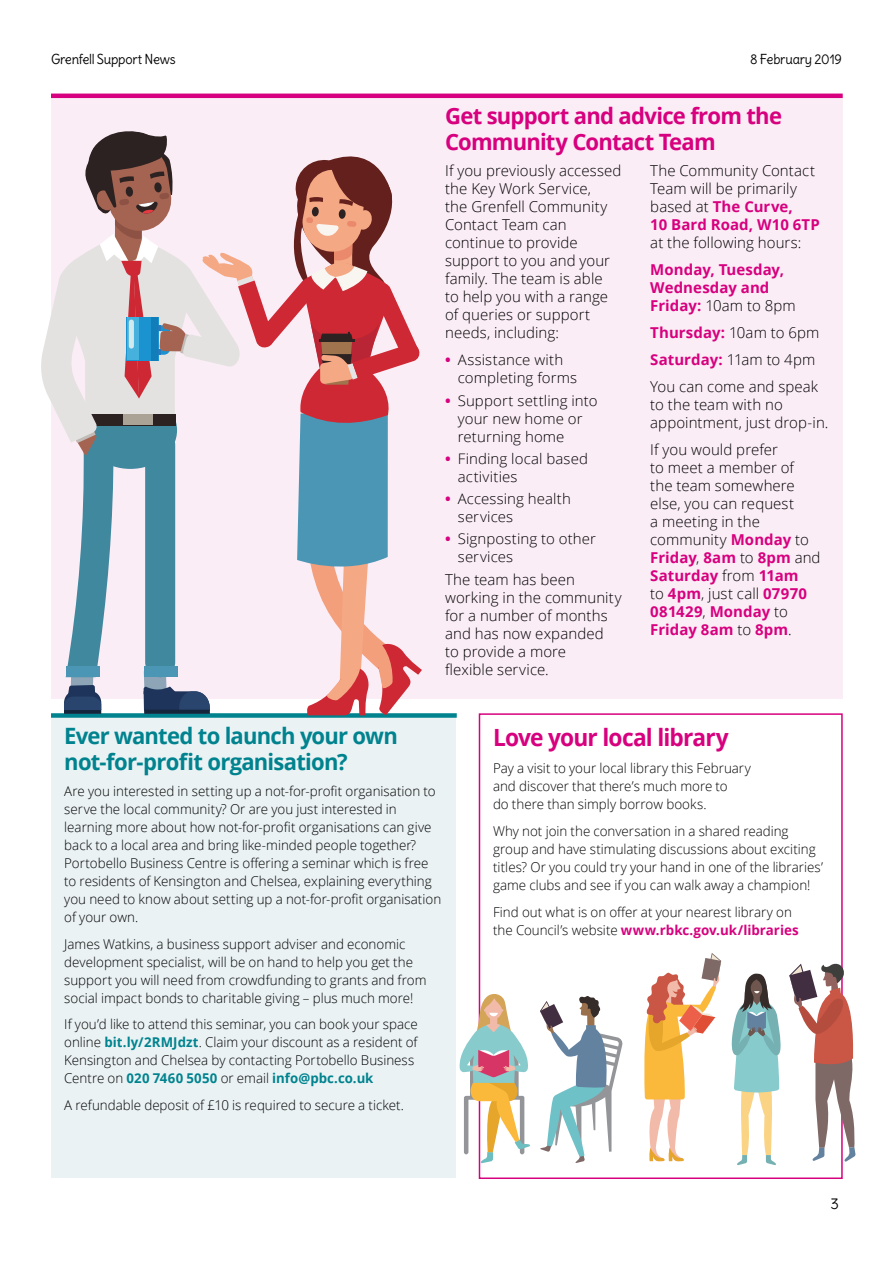
<style>
.page{position:relative;width:893px;height:1263px;background:#fff}
.page>*{position:absolute;margin:0;border:0;box-sizing:border-box;transform-origin:0 0}
.t1{font:700 23.7px "Open Sans";letter-spacing:-.04em;color:#d7007e;scale:.96 1}
.t2{font:700 22.5px/25.5px "Open Sans";letter-spacing:-.035em;color:#00838e}
.t3{font:700 22.5px/25.5px "Open Sans";letter-spacing:-.035em;color:#d7007e}
.t4{font:300 15px/18px "Open Sans";letter-spacing:.005em;color:#000}
.t5{font:700 15px/18px "Open Sans";letter-spacing:.005em;color:#d7007e}
.t6{font:15px "Delius";color:#000}
.t7{font:300 14.55px/18px "Open Sans";letter-spacing:.01em;color:#000}
.t8{font:300 13.5px/18px "Open Sans";color:#000}
.t9{font:13.5px "Delius";letter-spacing:-.02em;color:#000;scale:.96 1}
.s1{font-weight:700;color:#d7007e}
.s2{font-weight:300;color:#000}
.s3{font-weight:700;color:#00838e}
</style>
<div class="page">
<div style="left:51px;top:94px;width:792px;height:605px;background:#fbedf6"></div>
<hr style="left:51px;top:94px;width:792px;height:4px;background:#d7007e">
<div style="left:479px;top:713px;width:364px;height:466px;border:2px solid #d7007e"></div>
<div style="left:52px;top:714px;width:404px;height:464px;background:#eaf2f4"></div>
<div style="left:51px;top:713px;width:406px;height:5px;background:#00838e"></div>
<svg style="left:540px;top:996px;width:83px;height:167px"></svg>
<svg style="left:731px;top:963px;width:124px;height:202px"></svg>
<svg style="left:644px;top:953px;width:77px;height:208px"></svg>
<svg style="left:460px;top:994px;width:70px;height:169px"></svg>
<svg style="left:41px;top:131px;width:381px;height:584px"></svg>
<p class="t9" style="left:51px;top:51px;width:131px">Grenfell Support News</p>
<p class="t9" style="left:750px;top:51px;width:97px">8 February 2019</p>
<h2 class="t3" style="left:445px;top:103px;width:338px">Get support and advice from the<br>Community Contact Team</h2>
<p class="t4" style="left:445px;top:162px;width:178px">If you previously accessed the Key Work Service,<br>the Grenfell Community<br>Contact Team can continue to provide support to you and your family. The team is able<br>to help you with a range of queries or support needs, including:</p>
<p class="t7" style="left:458px;top:351px;width:121px;text-indent:-13px"><span class="s1">•</span> Assistance with completing forms</p>
<p class="t7" style="left:458px;top:391px;width:141px;text-indent:-13px"><span class="s1">•</span> Support settling into your new home or returning home</p>
<p class="t7" style="left:458px;top:449px;width:132px;text-indent:-13px"><span class="s1">•</span> Finding local based activities</p>
<p class="t7" style="left:458px;top:489px;width:115px;text-indent:-13px"><span class="s1">•</span> Accessing health services</p>
<p class="t7" style="left:458px;top:530px;width:140px;text-indent:-13px"><span class="s1">•</span> Signposting to other services</p>
<p class="t4" style="left:445px;top:570px;width:178px">The team has been working in the community for a number of months and has now expanded<br>to provide a more<br>flexible service.</p>
<p class="t4" style="left:650px;top:162px;width:171px">The Community Contact<br>Team will be primarily based at <span class="s1">The Curve,<br>10 Bard Road, W10 6TP</span></p>
<p class="t4" style="left:650px;top:234px;width:152px">at the following hours:</p>
<p class="t5" style="left:650px;top:261px;width:147px">Monday, Tuesday,<br>Wednesday and<br>Friday: <span class="s2">10am to 8pm</span></p>
<p class="t4" style="left:650px;top:319px;width:171px;line-height:27px"><span class="s1">Thursday:</span> 10am to 6pm<br><span class="s1">Saturday:</span> 11am to 4pm<br>You can come and speak</p>
<p class="t4" style="left:650px;top:395px;width:180px">to the team with no appointment, just drop-in.</p>
<p class="t4" style="left:650px;top:440px;width:172px">If you would prefer<br>to meet a member of<br>the team somewhere else, you can request<br>a meeting in the community <span class="s1">Monday</span> to<br><span class="s1">Friday</span>, <span class="s1">8am</span> to <span class="s1">8pm</span> and<br><span class="s1">Saturday</span> from <span class="s1">11am<br></span>to <span class="s1">4pm</span>, just call <span class="s1">07970<br>081429</span>, <span class="s1">Monday</span> to<br><span class="s1">Friday 8am</span> to <span class="s1">8pm</span>.</p>
<h2 class="t2" style="left:64px;top:723px;width:335px">Ever wanted to launch your own not-for-profit organisation?</h2>
<p class="t8" style="left:64px;top:782px;width:378px">Are you interested in setting up a not-for-profit organisation to serve the local community? Or are you just interested in learning more about how not-for-profit organisations can give back to a local area and bring like-minded people together?<br>Portobello Business Centre is offering a seminar which is free to residents of Kensington and Chelsea, explaining everything you need to know about setting up a not-for-profit organisation of your own.</p>
<p class="t8" style="left:64px;top:934px;width:364px">James Watkins, a business support adviser and economic development specialist, will be on hand to help you get the support you will need from crowdfunding to grants and from social impact bonds to charitable giving – plus much more!</p>
<p class="t8" style="left:64px;top:1015px;width:355px">If you’d like to attend this seminar, you can book your space online <span class="s3">bit.ly/2RMJdzt</span>. Claim your discount as a resident of Kensington and Chelsea by contacting Portobello Business Centre on <span class="s3">020 7460 5050</span> or email <span class="s3">info@pbc.co.uk</span></p>
<p class="t8" style="left:64px;top:1095px;width:341px">A refundable deposit of £10 is required to secure a ticket.</p>
<h1 class="t1" style="left:493px;top:720px;width:247px">Love your local library</h1>
<p class="t8" style="left:493px;top:758px;width:259px">Pay a visit to your local library this February and discover that there’s much more to<br>do there than simply borrow books.</p>
<p class="t8" style="left:493px;top:821px;width:332px">Why not join the conversation in a shared reading group and have stimulating discussions about exciting titles? Or you could try your hand in one of the libraries’ game clubs and see if you can walk away a champion!</p>
<p class="t8" style="left:493px;top:902px;width:307px">Find out what is on offer at your nearest library on the Council’s website <span class="s1">www.rbkc.gov.uk/libraries</span></p>
<p class="t6" style="left:830px;top:1194px;width:10px">3</p>
</div>
